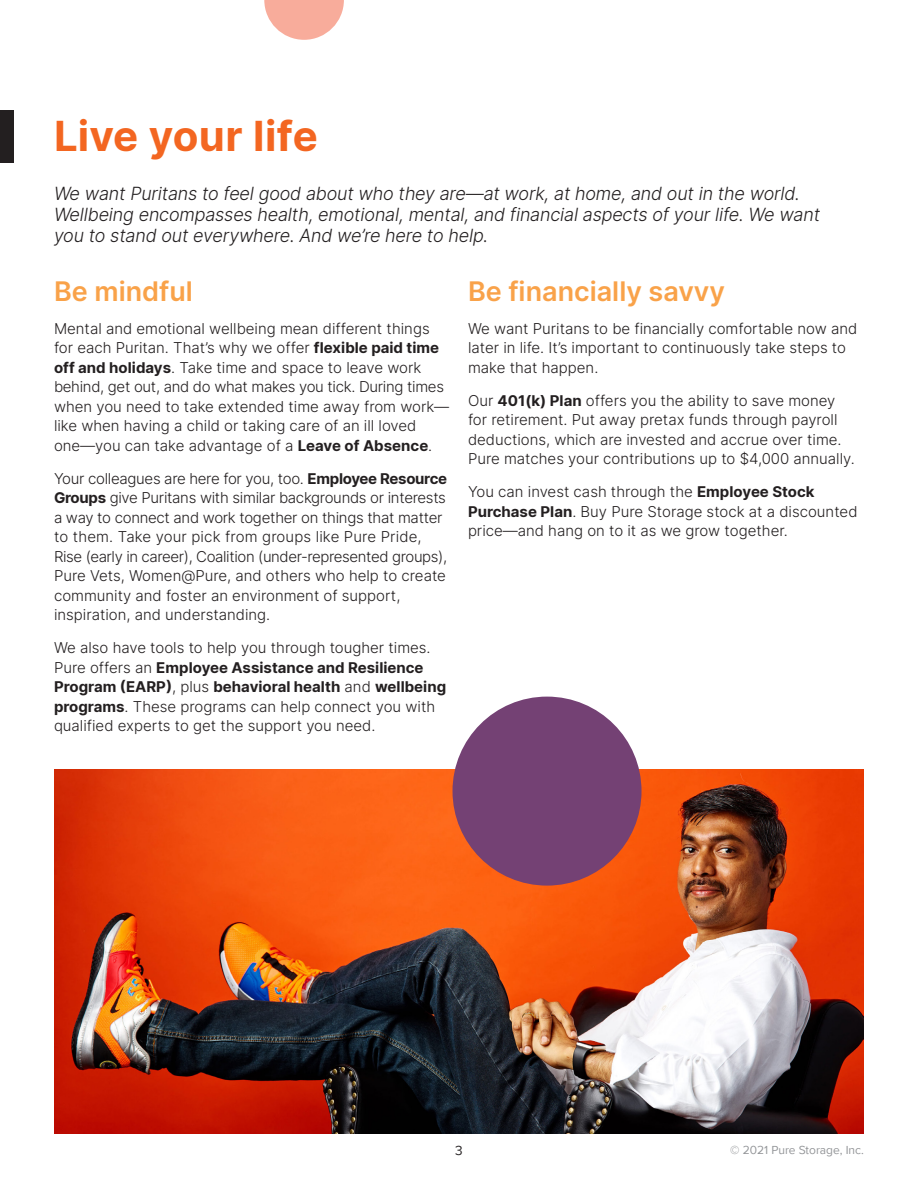
<style>
.page{position:relative;width:918px;height:1188px;background:#fff}
.page>*{position:absolute;margin:0;border:0;box-sizing:border-box;transform-origin:0 0}
.Headline_1{font:700 42px "Inter";letter-spacing:.005em;color:#f36621}
.Heading_2{font:600 27px "Inter";color:#f9a249}
.Body{font:italic 300 18px/21px "Inter";letter-spacing:-.01em;color:#231f20}
.Body_8{font:300 15px/19.5px "Inter";color:#231f20}
.Body_8-2{font:300 15px/19.5px "Inter";letter-spacing:-.02em;color:#231f20}
.t1{font:13.5px "Proxima Nova";color:#231f20}
.t2{font:12px "Proxima Nova";color:#939598}
.s1{font-weight:700}
</style>
<div class="page">
<div style="left:0;top:111px;width:13px;height:52px;background:#231f20"></div>
<img style="left:55px;top:770px;width:808px;height:364px">
<div style="left:453px;top:697px;width:189px;height:189px;background:#744174;border-radius:50%"></div>
<svg style="left:264px;top:0;width:80px;height:40px"></svg>
<p class="Headline_1" style="left:54px;top:105px;width:265px">Live your life</p>
<p class="Body" style="left:54px;top:183px;width:768px">We want Puritans to feel good about who they are—at work, at home, and out in the world.<br>Wellbeing encompasses health, emotional, mental, and financial aspects of your life. We want you to stand out everywhere. And we’re here to help.</p>
<p class="Heading_2" style="left:54px;top:271px;width:140px">Be mindful</p>
<p class="Body_8" style="left:54px;top:318px;width:397px">Mental and emotional wellbeing mean different things for each Puritan. That’s why we offer <span class="s1">flexible paid time off and holidays</span>. Take time and space to leave work behind, get out, and do what makes you tick. During times when you need to take extended time away from work— like when having a child or taking care of an ill loved one—you can take advantage of a <span class="s1">Leave of Absence</span>.</p>
<p class="Body_8-2" style="left:54px;top:468px;width:395px">Your colleagues are here for you, too. <span class="s1">Employee Resource Groups</span> give Puritans with similar backgrounds or interests a way to connect and work together on things that matter to them. Take your pick from groups like Pure Pride, Rise (early in career), Coalition (under-represented groups), Pure Vets, Women@Pure, and others who help to create community and foster an environment of support, inspiration, and understanding.</p>
<p class="Body_8" style="left:54px;top:638px;width:394px">We also have tools to help you through tougher times.<br>Pure offers an <span class="s1">Employee Assistance and Resilience Program (EARP)</span>, plus <span class="s1">behavioral health</span> and <span class="s1">wellbeing programs</span>. These programs can help connect you with qualified experts to get the support you need.</p>
<p class="Heading_2" style="left:468px;top:271px;width:259px">Be financially savvy</p>
<p class="Body_8" style="left:468px;top:318px;width:391px">We want Puritans to be financially comfortable now and later in life. It’s important to continuously take steps to make that happen.</p>
<p class="Body_8" style="left:468px;top:390px;width:388px">Our <span class="s1">401(k) Plan</span> offers you the ability to save money for retirement. Put away pretax funds through payroll deductions, which are invested and accrue over time.<br>Pure matches your contributions up to $4,000 annually.</p>
<p class="Body_8" style="left:468px;top:482px;width:391px">You can invest cash through the <span class="s1">Employee Stock<br>Purchase Plan</span>. Buy Pure Storage stock at a discounted price—and hang on to it as we grow together.</p>
<p class="t1" style="left:455px;top:1141px;width:9px">3</p>
<p class="t2" style="left:730px;top:1141px;width:135px">© 2021 Pure Storage, Inc.</p>
</div>
